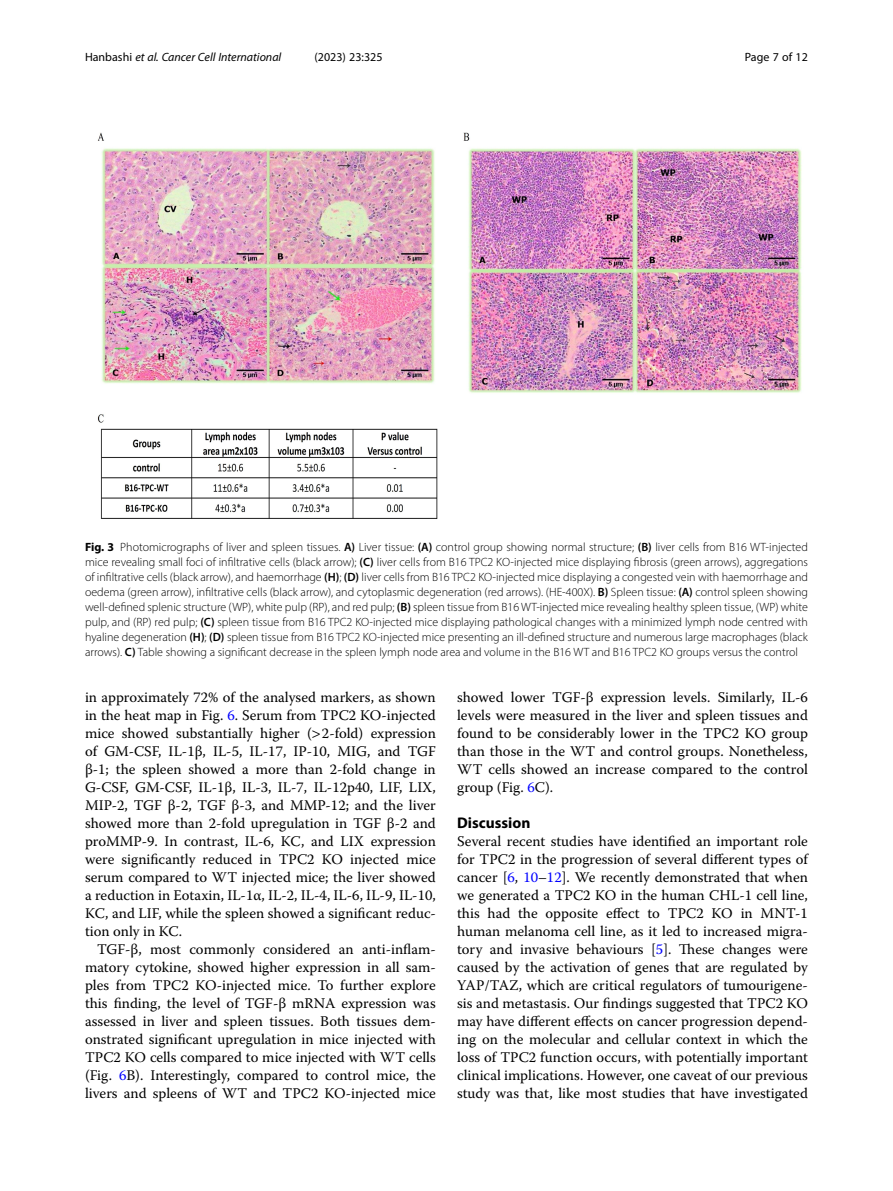
<style>
.page{position:relative;width:893px;height:1191px;background:#fff}
.page>*{position:absolute;margin:0;border:0;box-sizing:border-box;transform-origin:0 0}
.Head_1{font:700 15.45px "Myriad Pro";color:#000}
.Body_Text{font:14.7px/18px "Warnock Pro";color:#000;text-align:justify}
.Body_Text_Indent{font:14.7px/18px "Warnock Pro";color:#000;text-align:justify}
.Figure_Caption{font:300 12px/15px "Myriad Pro";color:#000;text-align:justify}
.t1{font:italic 12px "Myriad Pro";color:#000}
.t2{font:12px "Myriad Pro";color:#000}
.s1{font-style:normal}
.s2{font-weight:700}
.s3{font-weight:600}
.s4{color:#00f}
</style>
<div class="page">
<img style="left:97px;top:132px;width:705px;height:387px">
<p class="t1" style="left:85px;top:50px;width:198px"><span class="s1">Hanbashi</span> et al. Cancer Cell International</p>
<p class="t2" style="left:314px;top:50px;width:70px">(2023) 23:325</p>
<p class="t2" style="left:745px;top:50px;width:65px">Page 7 of 12</p>
<p class="Figure_Caption" style="left:85px;top:539px;width:724px"><span class="s2">Fig. 3</span> Photomicrographs of liver and spleen tissues. <span class="s3">A)</span> Liver tissue: <span class="s3">(A)</span> control group showing normal structure; <span class="s3">(B)</span> liver cells from B16 WT-injected mice revealing small foci of infiltrative cells (black arrow); <span class="s3">(C)</span> liver cells from B16 TPC2 KO-injected mice displaying fibrosis (green arrows), aggregations of infiltrative cells (black arrow), and haemorrhage <span class="s3">(H)</span>; <span class="s3">(D)</span> liver cells from B16 TPC2 KO-injected mice displaying a congested vein with haemorrhage and oedema (green arrow), infiltrative cells (black arrow), and cytoplasmic degeneration (red arrows). (HE-400X). <span class="s3">B)</span> Spleen tissue: <span class="s3">(A)</span> control spleen showing well-defined splenic structure (WP), white pulp (RP), and red pulp; <span class="s3">(B)</span> spleen tissue from B16 WT-injected mice revealing healthy spleen tissue, (WP) white pulp, and (RP) red pulp; <span class="s3">(C)</span> spleen tissue from B16 TPC2 KO-injected mice displaying pathological changes with a minimized lymph node centred with hyaline degeneration <span class="s3">(H)</span>; <span class="s3">(D)</span> spleen tissue from B16 TPC2 KO-injected mice presenting an ill-defined structure and numerous large macrophages (black arrows). <span class="s3">C)</span> Table showing a significant decrease in the spleen lymph node area and volume in the B16 WT and B16 TPC2 KO groups versus the control</p>
<p class="Body_Text" style="left:85px;top:688px;width:352px">in approximately 72% of the analysed markers, as shown in the heat map in Fig. <span class="s4">6</span>. Serum from TPC2 KO-injected mice showed substantially higher ( 2-fold) expression of GM-CSF, IL-1β, IL-5, IL-17, IP-10, MIG, and TGF β-1; the spleen showed a more than 2-fold change in G-CSF, GM-CSF, IL-1β, IL-3, IL-7, IL-12p40, LIF, LIX, MIP-2, TGF β-2, TGF β-3, and MMP-12; and the liver showed more than 2-fold upregulation in TGF β-2 and proMMP-9. In contrast, IL-6, KC, and LIX expression were significantly reduced in TPC2 KO injected mice serum compared to WT injected mice; the liver showed a reduction in Eotaxin, IL-1α, IL-2, IL-4, IL-6, IL-9, IL-10, KC, and LIF, while the spleen showed a significant reduc&shy;tion only in KC.</p>
<p class="Body_Text_Indent" style="left:85px;top:940px;width:352px;text-indent:12px">TGF-β, most commonly considered an anti-inflam&shy;matory cytokine, showed higher expression in all sam&shy;ples from TPC2 KO-injected mice. To further explore this finding, the level of TGF-β mRNA expression was assessed in liver and spleen tissues. Both tissues dem&shy;onstrated significant upregulation in mice injected with TPC2 KO cells compared to mice injected with WT cells (Fig. <span class="s4">6</span>B). Interestingly, compared to control mice, the livers and spleens of WT and TPC2 KO-injected mice</p>
<p class="Body_Text_Indent" style="left:457px;top:688px;width:352px">showed lower TGF-β expression levels. Similarly, IL-6 levels were measured in the liver and spleen tissues and found to be considerably lower in the TPC2 KO group than those in the WT and control groups. Nonetheless, WT cells showed an increase compared to the control group (Fig. <span class="s4">6</span>C).</p>
<p class="Head_1" style="left:457px;top:813px;width:75px">Discussion</p>
<p class="Body_Text" style="left:457px;top:832px;width:352px">Several recent studies have identified an important role for TPC2 in the progression of several different types of cancer [<span class="s4">6</span>, <span class="s4">10</span>–<span class="s4">12</span>]. We recently demonstrated that when we generated a TPC2 KO in the human CHL-1 cell line, this had the opposite effect to TPC2 KO in MNT-1 human melanoma cell line, as it led to increased migra&shy;tory and invasive behaviours [<span class="s4">5</span>]. These changes were caused by the activation of genes that are regulated by YAP/TAZ, which are critical regulators of tumourigene&shy;sis and metastasis. Our findings suggested that TPC2 KO may have different effects on cancer progression depend&shy;ing on the molecular and cellular context in which the loss of TPC2 function occurs, with potentially important clinical implications. However, one caveat of our previous study was that, like most studies that have investigated</p>
</div>
